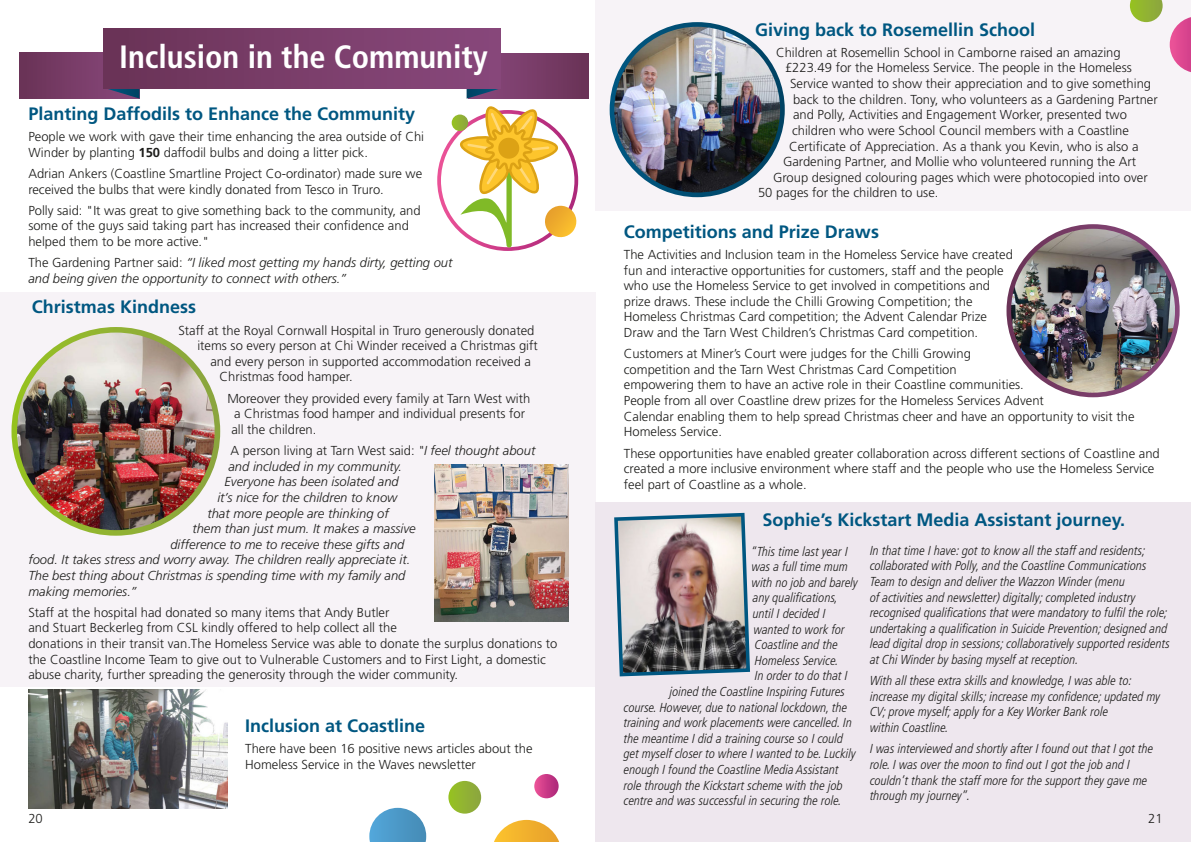
<style>
.page{position:relative;width:1191px;height:842px;background:#fff}
.page>*{position:absolute;margin:0;border:0;box-sizing:border-box;transform-origin:0 0}
.t1{font:700 condensed 32.3px "Frutiger LT Std";color:#fff}
.t2{font:700 18px "Frutiger LT Std";color:#005781}
.t3{font:300 13px/15.6px "Frutiger LT Std";color:#1d1d1b}
.t4{font:13px/15.6px "Frutiger LTW04 48 Light Cond It";color:#1d1d1b}
.t5{font:italic 300 13px/15.6px "Frutiger LT Std";color:#1d1d1b}
.s1{font-weight:700}
.s2{font-style:normal}
.s3{font-style:italic}
</style>
<div class="page">
<div style="left:595px;top:0;width:596px;height:210px;background:#f7f3f7"></div>
<div style="left:0;top:292px;width:595px;height:395px;background:#f7f3f7"></div>
<div style="left:595px;top:502px;width:596px;height:340px;background:#eee7ee"></div>
<img style="left:14px;top:330px;width:203px;height:203px;border-radius:100px">
<div style="left:11px;top:327px;width:209px;height:209px;border:6px solid #fff;border-radius:50%"></div>
<div style="left:19px;top:53px;width:120px;height:46px;background:linear-gradient(to bottom,#753a64,#753b64)"></div>
<svg style="left:105px;top:88px;width:34px;height:11px"></svg>
<div style="left:468px;top:53px;width:120px;height:46px;background:#6a3357"></div>
<svg style="left:103px;top:28px;width:357px;height:60px;background:#783c67"></svg>
<svg style="left:460px;top:28px;width:118px;height:494px"></svg>
<svg style="left:452px;top:115px;width:16px;height:16px"></svg>
<img style="left:1008px;top:226px;width:169px;height:169px;border-radius:84px">
<div style="left:1006px;top:224px;width:173px;height:173px;border:5px solid #fff;border-radius:50%"></div>
<img style="left:612px;top:24px;width:170px;height:171px;border-radius:85px">
<div style="left:609px;top:22px;width:175px;height:175px;border:5px solid #fff;border-radius:50%"></div>
<img style="left:434px;top:464px;width:134px;height:157px">
<img style="left:28px;top:689px;width:200px;height:120px">
<img style="left:614px;top:512px;width:136px;height:165px">
<svg style="left:448px;top:781px;width:33px;height:33px"></svg>
<svg style="left:369px;top:808px;width:57px;height:34px"></svg>
<svg style="left:1129px;top:0;width:33px;height:22px"></svg>
<svg style="left:1169px;top:17px;width:22px;height:55px"></svg>
<svg style="left:494px;top:820px;width:65px;height:22px"></svg>
<div style="left:534px;top:774px;width:24px;height:24px;background:linear-gradient(to right,#ed5399,#af287a);border-radius:12px"></div>
<h1 class="t1" style="left:119px;top:37px;width:370px">Inclusion in the Community</h1>
<h2 class="t2" style="left:28px;top:103px;width:388px">Planting Daffodils to Enhance the Community</h2>
<p class="t3" style="left:28px;top:129px;width:397px">People we work with gave their time enhancing the area outside of Chi<br>Winder by planting <span class="s1">150</span> daffodil bulbs and doing a litter pick.</p>
<p class="t3" style="left:28px;top:166px;width:395px">Adrian Ankers (Coastline Smartline Project Co-ordinator) made sure we received the bulbs that were kindly donated from Tesco in Truro.</p>
<p class="t3" style="left:28px;top:203px;width:394px">Polly said: "It was great to give something back to the community, and some of the guys said taking part has increased their confidence and helped them to be more active."</p>
<p class="t5" style="left:28px;top:255px;width:426px"><span class="s2">The Gardening Partner said:</span> “I liked most getting my hands dirty, getting out and being given the opportunity to connect with others.”</p>
<h2 class="t2" style="left:32px;top:296px;width:165px">Christmas Kindness</h2>
<p class="t3" style="left:178px;top:323px;width:357px">Staff at the Royal Cornwall Hospital in Truro generously donated</p>
<p class="t3" style="left:197px;top:338px;width:342px">items so every person at Chi Winder received a Christmas gift</p>
<p class="t3" style="left:210px;top:354px;width:322px">and every person in supported accommodation received a</p>
<p class="t3" style="left:219px;top:369px;width:135px">Christmas food hamper.</p>
<p class="t3" style="left:231px;top:391px;width:300px;text-indent:-4px">Moreover they provided every family at Tarn West with a Christmas food hamper and individual presents for all the children.</p>
<p class="t3" style="left:230px;top:443px;width:306px">A person living at Tarn West said: <span class="s3">"I feel thought about</span></p>
<p class="t5" style="left:228px;top:459px;width:175px">and included in my community.</p>
<p class="t5" style="left:224px;top:474px;width:176px">Everyone has been isolated and</p>
<p class="t5" style="left:217px;top:490px;width:181px">it’s nice for the children to know</p>
<p class="t5" style="left:207px;top:505px;width:183px">that more people are thinking of</p>
<p class="t5" style="left:192px;top:521px;width:225px">them than just mum. It makes a massive</p>
<p class="t5" style="left:170px;top:537px;width:236px">difference to me to receive these gifts and</p>
<p class="t5" style="left:28px;top:552px;width:383px">food. It takes stress and worry away. The children really appreciate it.</p>
<p class="t5" style="left:28px;top:568px;width:379px">The best thing about Christmas is spending time with my family and</p>
<p class="t5" style="left:28px;top:583px;width:110px">making memories.”</p>
<p class="t3" style="left:28px;top:605px;width:530px">Staff at the hospital had donated so many items that Andy Butler<br>and Stuart Beckerleg from CSL kindly offered to help collect all the<br>donations in their transit van.The Homeless Service was able to donate the surplus donations to the Coastline Income Team to give out to Vulnerable Customers and to First Light, a domestic abuse charity, further spreading the generosity through the wider community.</p>
<h2 class="t2" style="left:245px;top:715px;width:182px">Inclusion at Coastline</h2>
<p class="t3" style="left:245px;top:741px;width:289px">There have been 16 positive news articles about the<br>Homeless Service in the Waves newsletter</p>
<h2 class="t2" style="left:755px;top:19px;width:282px">Giving back to Rosemellin School</h2>
<p class="t3" style="left:776px;top:45px;width:346px">Children at Rosemellin School in Camborne raised an amazing</p>
<p class="t3" style="left:785px;top:60px;width:348px">£223.49 for the Homeless Service. The people in the Homeless</p>
<p class="t3" style="left:790px;top:76px;width:362px">Service wanted to show their appreciation and to give something</p>
<p class="t3" style="left:793px;top:92px;width:366px">back to the children. Tony, who volunteers as a Gardening Partner</p>
<p class="t3" style="left:793px;top:107px;width:335px">and Polly, Activities and Engagement Worker, presented two</p>
<p class="t3" style="left:792px;top:123px;width:338px">children who were School Council members with a Coastline</p>
<p class="t3" style="left:789px;top:138px;width:351px">Certificate of Appreciation. As a thank you Kevin, who is also a</p>
<p class="t3" style="left:783px;top:154px;width:355px">Gardening Partner, and Mollie who volunteered running the Art</p>
<p class="t3" style="left:773px;top:170px;width:376px">Group designed colouring pages which were photocopied into over</p>
<p class="t3" style="left:758px;top:185px;width:182px">50 pages for the children to use.</p>
<h2 class="t2" style="left:624px;top:221px;width:257px">Competitions and Prize Draws</h2>
<p class="t3" style="left:624px;top:247px;width:391px">The Activities and Inclusion team in the Homeless Service have created fun and interactive opportunities for customers, staff and the people who use the Homeless Service to get involved in competitions and prize draws. These include the Chilli Growing Competition; the Homeless Christmas Card competition; the Advent Calendar Prize Draw and the Tarn West Children’s Christmas Card competition.</p>
<p class="t3" style="left:624px;top:346px;width:512px">Customers at Miner’s Court were judges for the Chilli Growing<br>competition and the Tarn West Christmas Card Competition<br>empowering them to have an active role in their Coastline communities.<br>People from all over Coastline drew prizes for the Homeless Services Advent<br>Calendar enabling them to help spread Christmas cheer and have an opportunity to visit the Homeless Service.</p>
<p class="t3" style="left:624px;top:445px;width:537px">These opportunities have enabled greater collaboration across different sections of Coastline and created a more inclusive environment where staff and the people who use the Homeless Service feel part of Coastline as a whole.</p>
<h2 class="t2" style="left:762px;top:509px;width:364px">Sophie’s Kickstart Media Assistant journey.</h2>
<p class="t4" style="left:751px;top:543px;width:98px">“This time last year I</p>
<p class="t4" style="left:752px;top:559px;width:98px">was a full time mum</p>
<p class="t4" style="left:752px;top:574px;width:108px">with no job and barely</p>
<p class="t4" style="left:753px;top:590px;width:86px">any qualifications,</p>
<p class="t4" style="left:753px;top:606px;width:74px">until I decided I</p>
<p class="t4" style="left:754px;top:621px;width:92px">wanted to work for</p>
<p class="t4" style="left:755px;top:637px;width:85px">Coastline and the</p>
<p class="t4" style="left:755px;top:652px;width:85px">Homeless Service.</p>
<p class="t4" style="left:755px;top:668px;width:94px">In order to do that I</p>
<p class="t4" style="left:670px;top:684px;width:177px">joined the Coastline Inspiring Futures</p>
<p class="t4" style="left:624px;top:699px;width:225px">course. However, due to national lockdown, the</p>
<p class="t4" style="left:624px;top:715px;width:230px">training and work placements were cancelled. In</p>
<p class="t4" style="left:624px;top:730px;width:221px">the meantime I did a training course so I could</p>
<p class="t4" style="left:624px;top:746px;width:234px">get myself closer to where I wanted to be. Luckily</p>
<p class="t4" style="left:624px;top:762px;width:216px">enough I found the Coastline Media Assistant</p>
<p class="t4" style="left:624px;top:777px;width:220px">role through the Kickstart scheme with the job</p>
<p class="t4" style="left:624px;top:793px;width:219px">centre and was successful in securing the role.</p>
<p class="t4" style="left:870px;top:543px;width:301px">In that time I have: got to know all the staff and residents; collaborated with Polly, and the Coastline Communications Team to design and deliver the Wazzon Winder (menu<br>of activities and newsletter) digitally; completed industry recognised qualifications that were mandatory to fulfil the role; undertaking a qualification in Suicide Prevention; designed and lead digital drop in sessions; collaboratively supported residents at Chi Winder by basing myself at reception.</p>
<p class="t4" style="left:870px;top:673px;width:292px">With all these extra skills and knowledge, I was able to: increase my digital skills; increase my confidence; updated my CV; prove myself; apply for a Key Worker Bank role<br>within Coastline.</p>
<p class="t4" style="left:870px;top:741px;width:285px">I was interviewed and shortly after I found out that I got the role. I was over the moon to find out I got the job and I couldn’t thank the staff more for the support they gave me through my journey’’.</p>
<p class="t3" style="left:28px;top:811px;width:16px">20</p>
<p class="t3" style="left:1148px;top:811px;width:16px">21</p>
</div>
